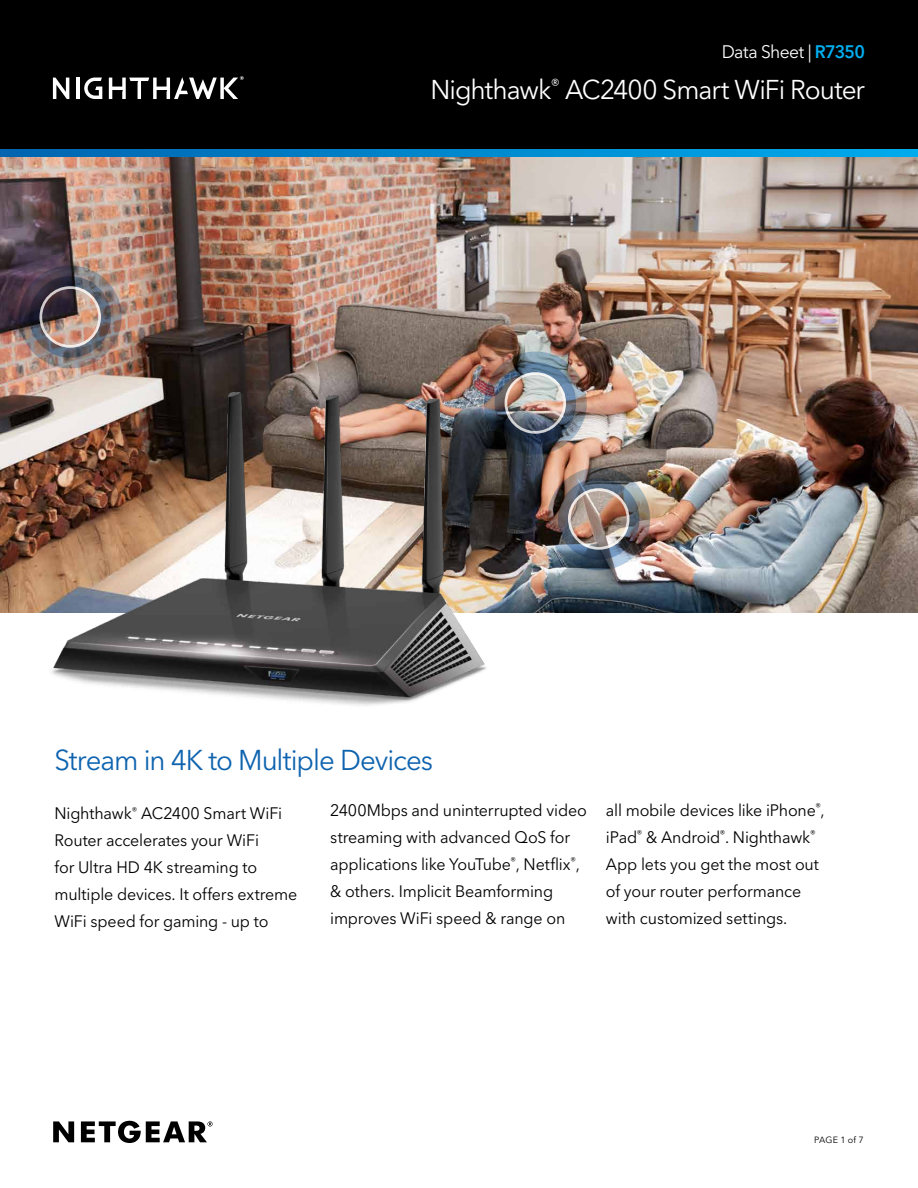
<style>
.page{position:relative;width:918px;height:1188px;background:#fff}
.page>*{position:absolute;margin:0;border:0;box-sizing:border-box;transform-origin:0 0}
.t1{font:28.5px "Avenir Next LT Pro";letter-spacing:-.04em;color:#0e63af}
.t2{font:27px "Avenir Next LT Pro";letter-spacing:-.04em;color:#fff}
.t3{font:18px "Avenir Next LT Pro";letter-spacing:-.03em;color:#fff}
.t4{font:16.5px/27px "Avenir Next LT Pro";letter-spacing:-.01em;color:#000}
.t5{font:9px "Avenir Next LT Pro";letter-spacing:.015em;color:#000}
.s1{font-weight:600;color:#00aeef}
</style>
<div class="page">
<div style="left:0;top:0;width:918px;height:156px;background:#000"></div>
<svg style="left:53px;top:78px;width:16px;height:21px"></svg>
<hr style="left:76px;top:78px;width:3px;height:21px;background:#fff">
<svg style="left:84px;top:78px;width:18px;height:21px"></svg>
<svg style="left:109px;top:76px;width:135px;height:23px"></svg>
<img style="left:0;top:157px;width:918px;height:455px">
<img style="left:547px;top:468px;width:103px;height:102px">
<div style="left:568px;top:488px;width:61px;height:62px;border:3px solid #fff;border-radius:50%"></div>
<img style="left:484px;top:352px;width:103px;height:102px">
<div style="left:505px;top:372px;width:61px;height:62px;border:3px solid #fff;border-radius:50%"></div>
<img style="left:19px;top:266px;width:103px;height:102px">
<div style="left:39px;top:286px;width:62px;height:62px;border:3px solid #fff;border-radius:50%"></div>
<svg style="left:0;top:149px;width:918px;height:8px;background:#0087cd"></svg>
<svg style="left:53px;top:1121px;width:160px;height:22px"></svg>
<img style="left:39px;top:364px;width:457px;height:342px">
<p class="t3" style="left:722px;top:41px;width:145px">Data Sheet | <span class="s1">R7350</span></p>
<h2 class="t2" style="left:431px;top:73px;width:436px">Nighthawk<sup>®</sup> AC2400 Smart WiFi Router</h2>
<h1 class="t1" style="left:55px;top:743px;width:380px">Stream in 4K to Multiple Devices</h1>
<p class="t4" style="left:55px;top:800px;width:244px">Nighthawk<sup>®</sup> AC2400 Smart WiFi<br>Router accelerates your WiFi<br>for Ultra HD 4K streaming to multiple devices. It offers extreme<br>WiFi speed for gaming - up to</p>
<p class="t4" style="left:330px;top:796px;width:258px">2400Mbps and uninterrupted video streaming with advanced QoS for applications like YouTube<sup>®</sup>, Netflix<sup>®</sup>, &amp; others. Implicit Beamforming improves WiFi speed &amp; range on</p>
<p class="t4" style="left:606px;top:797px;width:220px">all mobile devices like iPhone<sup>®</sup>, iPad<sup>®</sup> &amp; Android<sup>®</sup>. Nighthawk<sup>®<br></sup>App lets you get the most out of your router performance with customized settings.</p>
<p class="t5" style="left:814px;top:1134px;width:51px">PAGE 1 of 7</p>
</div>
